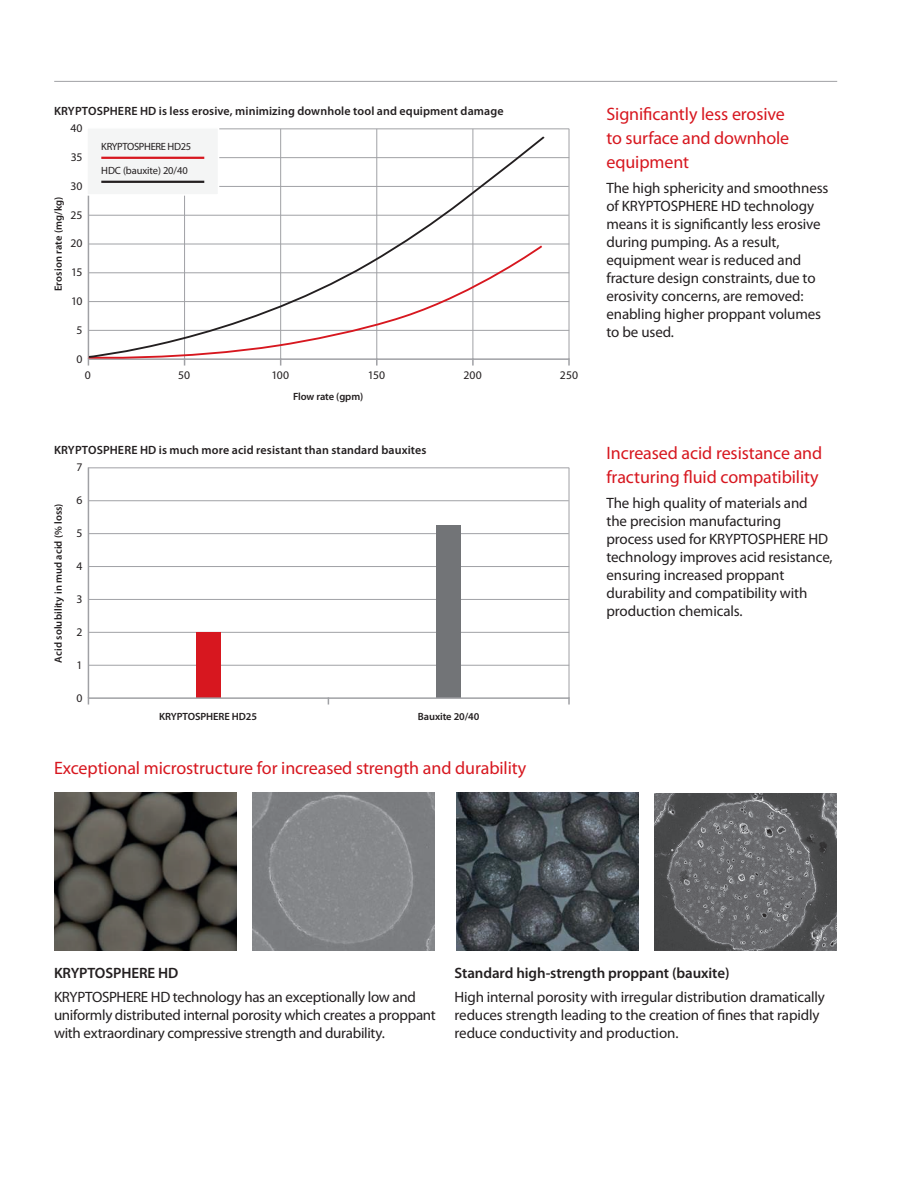
<style>
.page{position:relative;width:918px;height:1188px;background:#fff}
.page>*{position:absolute;margin:0;border:0;box-sizing:border-box;transform-origin:0 0}
.t1{font:18px/24px "Myriad Pro";letter-spacing:-.005em;color:#d7171f}
.t2{font:15px/18px "Myriad Pro";letter-spacing:-.005em;color:#231f20}
.t3{font:600 15px "Myriad Pro";letter-spacing:-.005em;color:#231f20}
.t4{font:600 12px "Myriad Pro";letter-spacing:.01em;color:#231f20}
.t5{font:11.7px "Myriad Pro";color:#231f20}
.t6{font:600 10.5px "Myriad Pro";letter-spacing:.005em;color:#231f20}
.t7{font:10.5px "Myriad Pro";letter-spacing:-.01em;color:#231f20}
.t8{font:10.5px "Myriad Pro";letter-spacing:-.03em;color:#231f20}
.t9{font:600 10.5px "Myriad Pro";letter-spacing:-.015em;color:#231f20}
</style>
<div class="page">
<img style="left:456px;top:793px;width:183px;height:158px">
<img style="left:654px;top:793px;width:183px;height:158px">
<img style="left:54px;top:793px;width:183px;height:158px">
<img style="left:252px;top:793px;width:183px;height:158px">
<hr style="left:54px;top:81px;width:783px;height:1px;background:#a0a1a5">
<hr style="left:280px;top:129px;width:1px;height:230px;background:#a0a1a5">
<svg style="left:472px;top:360px;width:2px;height:6px"></svg>
<svg style="left:376px;top:360px;width:2px;height:6px"></svg>
<hr style="left:473px;top:129px;width:1px;height:230px;background:#a0a1a5">
<hr style="left:376px;top:129px;width:1px;height:230px;background:#a0a1a5">
<svg style="left:568px;top:359px;width:2px;height:7px"></svg>
<hr style="left:569px;top:129px;width:1px;height:230px;background:#a0a1a5">
<hr style="left:88px;top:301px;width:481px;height:1px;background:#a0a1a5">
<hr style="left:88px;top:330px;width:481px;height:1px;background:#a0a1a5">
<hr style="left:88px;top:244px;width:481px;height:1px;background:#a0a1a5">
<hr style="left:88px;top:272px;width:481px;height:1px;background:#a0a1a5">
<hr style="left:88px;top:186px;width:481px;height:1px;background:#a0a1a5">
<hr style="left:88px;top:215px;width:481px;height:1px;background:#a0a1a5">
<hr style="left:88px;top:128px;width:481px;height:1px;background:#a0a1a5">
<hr style="left:88px;top:157px;width:481px;height:1px;background:#a0a1a5">
<hr style="left:88px;top:358px;width:481px;height:2px;background:#a0a1a5">
<svg style="left:87px;top:135px;width:459px;height:224px"></svg>
<hr style="left:88px;top:467px;width:1px;height:231px;background:#a0a1a5">
<svg style="left:568px;top:698px;width:2px;height:7px"></svg>
<hr style="left:569px;top:468px;width:1px;height:230px;background:#a0a1a5">
<hr style="left:88px;top:632px;width:481px;height:1px;background:#a0a1a5">
<hr style="left:88px;top:665px;width:481px;height:1px;background:#a0a1a5">
<hr style="left:88px;top:566px;width:481px;height:1px;background:#a0a1a5">
<hr style="left:88px;top:599px;width:481px;height:1px;background:#a0a1a5">
<hr style="left:88px;top:500px;width:481px;height:1px;background:#a0a1a5">
<hr style="left:88px;top:533px;width:481px;height:1px;background:#a0a1a5">
<hr style="left:88px;top:467px;width:481px;height:1px;background:#a0a1a5">
<svg style="left:87px;top:128px;width:133px;height:68px"></svg>
<div style="left:196px;top:632px;width:25px;height:66px;background:#d7171f"></div>
<div style="left:436px;top:525px;width:25px;height:173px;background:#727477"></div>
<hr style="left:88px;top:697px;width:481px;height:2px;background:#a0a1a5">
<p class="t4" style="left:54px;top:103px;width:451px">KRYPTOSPHERE HD is less erosive, minimizing downhole tool and equipment damage</p>
<p class="t5" style="left:70px;top:121px;width:14px">40</p>
<p class="t5" style="left:71px;top:150px;width:13px">35</p>
<p class="t5" style="left:71px;top:179px;width:14px">30</p>
<p class="t5" style="left:71px;top:207px;width:14px">25</p>
<p class="t6" style="left:52px;top:291px;width:96px;rotate:-90deg">Erosion rate (mg/kg)</p>
<p class="t5" style="left:71px;top:236px;width:13px">20</p>
<p class="t5" style="left:71px;top:265px;width:13px">15</p>
<p class="t5" style="left:71px;top:294px;width:13px">10</p>
<p class="t5" style="left:77px;top:323px;width:8px">5</p>
<p class="t5" style="left:77px;top:352px;width:8px">0</p>
<p class="t8" style="left:101px;top:140px;width:91px">KRYPTOSPHERE HD25</p>
<p class="t7" style="left:101px;top:164px;width:88px">HDC (bauxite) 20/40</p>
<p class="t5" style="left:85px;top:368px;width:8px">0</p>
<p class="t5" style="left:178px;top:368px;width:14px">50</p>
<p class="t5" style="left:271px;top:368px;width:19px">100</p>
<p class="t5" style="left:368px;top:368px;width:19px">150</p>
<p class="t5" style="left:464px;top:368px;width:20px">200</p>
<p class="t5" style="left:560px;top:368px;width:20px">250</p>
<p class="t9" style="left:293px;top:390px;width:72px">Flow rate (gpm)</p>
<p class="t4" style="left:54px;top:442px;width:374px">KRYPTOSPHERE HD is much more acid resistant than standard bauxites</p>
<p class="t6" style="left:52px;top:663px;width:161px;rotate:-90deg">Acid solubility in mud acid (% loss)</p>
<p class="t5" style="left:77px;top:460px;width:8px">7</p>
<p class="t5" style="left:77px;top:493px;width:8px">6</p>
<p class="t5" style="left:77px;top:526px;width:8px">5</p>
<p class="t5" style="left:77px;top:559px;width:8px">4</p>
<p class="t5" style="left:77px;top:592px;width:8px">3</p>
<p class="t5" style="left:77px;top:625px;width:8px">2</p>
<p class="t5" style="left:77px;top:658px;width:8px">1</p>
<p class="t5" style="left:77px;top:691px;width:8px">0</p>
<p class="t6" style="left:159px;top:710px;width:99px">KRYPTOSPHERE HD25</p>
<p class="t6" style="left:418px;top:710px;width:63px">Bauxite 20/40</p>
<p class="t1" style="left:54px;top:756px;width:474px">Exceptional microstructure for increased strength and durability</p>
<p class="t1" style="left:606px;top:101px;width:184px">Significantly less erosive to surface and downhole equipment</p>
<p class="t2" style="left:606px;top:178px;width:224px">The high sphericity and smoothness of KRYPTOSPHERE HD technology means it is significantly less erosive during pumping. As a result, equipment wear is reduced and fracture design constraints, due to erosivity concerns, are removed: enabling higher proppant volumes to be used.</p>
<p class="t1" style="left:606px;top:440px;width:217px">Increased acid resistance and fracturing fluid compatibility</p>
<p class="t2" style="left:606px;top:493px;width:228px">The high quality of materials and<br>the precision manufacturing<br>process used for KRYPTOSPHERE HD technology improves acid resistance, ensuring increased proppant durability and compatibility with production chemicals.</p>
<p class="t3" style="left:54px;top:963px;width:126px">KRYPTOSPHERE HD</p>
<p class="t2" style="left:54px;top:988px;width:383px">KRYPTOSPHERE HD technology has an exceptionally low and uniformly distributed internal porosity which creates a proppant with extraordinary compressive strength and durability.</p>
<p class="t3" style="left:454px;top:963px;width:277px">Standard high-strength proppant (bauxite)</p>
<p class="t2" style="left:454px;top:988px;width:372px">High internal porosity with irregular distribution dramatically reduces strength leading to the creation of fines that rapidly reduce conductivity and production.</p>
</div>
